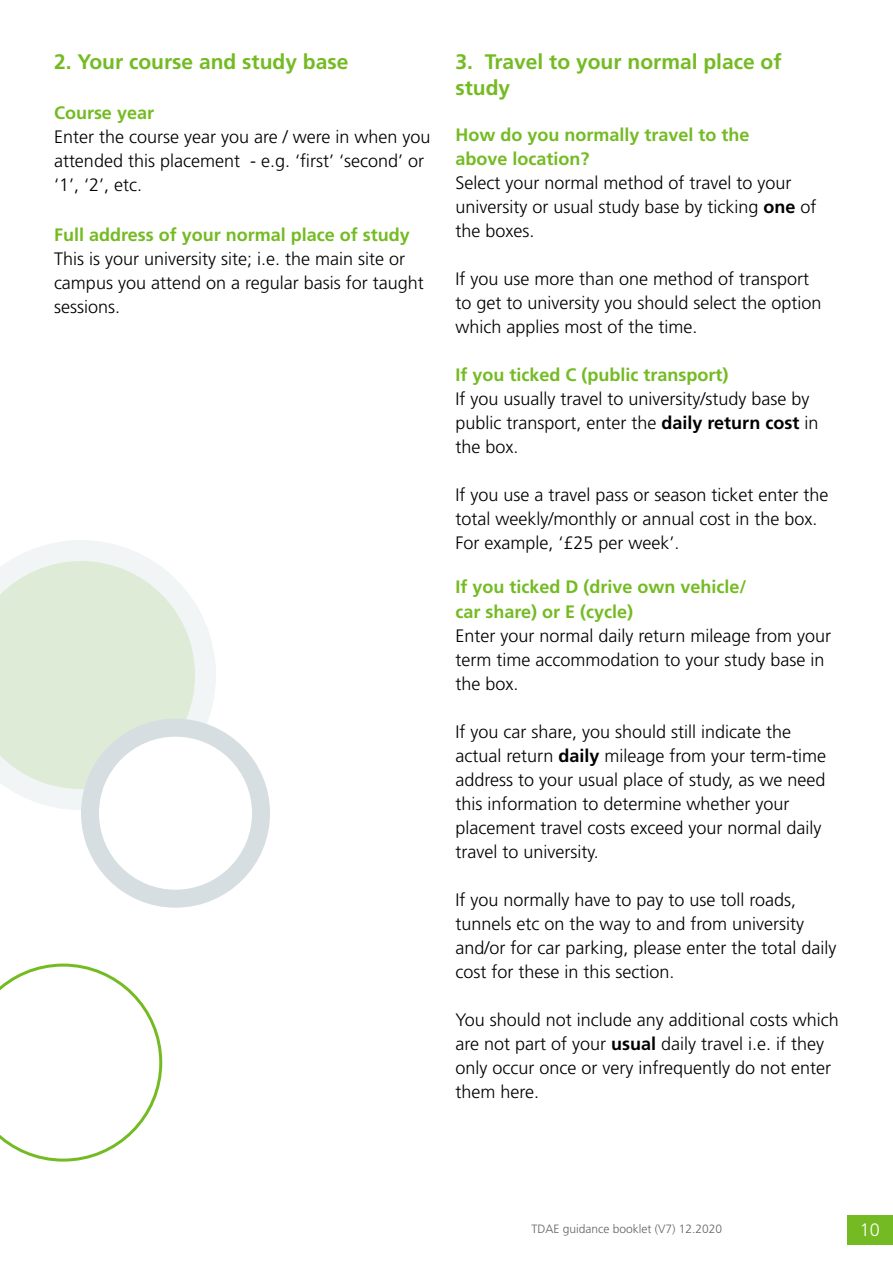
<style>
.page{position:relative;width:893px;height:1263px;background:#fff}
.page>*{position:absolute;margin:0;border:0;box-sizing:border-box;transform-origin:0 0}
.t1{font:700 21px/25.2px "Frutiger LT Std";color:#74bb23}
.t2{font:300 18px/24px "Frutiger LT Std";color:#000}
.t3{font:700 18px/24px "Frutiger LT Std";color:#74bb23}
.t4{font:300 18px "Frutiger LT Std";color:#fff}
.t5{font:300 12px "Frutiger LT Std";color:#646363}
.s1{font-weight:700}
</style>
<div class="page">
<svg style="left:0;top:540px;width:216px;height:270px"></svg>
<div style="left:90px;top:728px;width:171px;height:171px;background:#fff;border-radius:50%"></div>
<div style="left:81px;top:719px;width:189px;height:189px;border:18px solid #d6dee1;border-radius:50%"></div>
<svg style="left:0;top:963px;width:162px;height:198px"></svg>
<div style="left:847px;top:1215px;width:46px;height:30px;background:#74bb23"></div>
<h3 class="t1" style="left:54px;top:50px;width:296px">2. Your course and study base</h3>
<h4 class="t3" style="left:54px;top:100px;width:102px">Course year</h4>
<p class="t2" style="left:54px;top:125px;width:378px">Enter the course year you are / were in when you attended this placement - e.g. ‘frst’ ‘second’ or ‘1’, ‘2’, etc.</p>
<h4 class="t3" style="left:54px;top:223px;width:357px">Full address of your normal place of study</h4>
<p class="t2" style="left:54px;top:247px;width:371px">This is your university site; i.e. the main site or campus you attend on a regular basis for taught sessions.</p>
<h3 class="t1" style="left:455px;top:50px;width:328px">3. Travel to your normal place of study</h3>
<h4 class="t3" style="left:455px;top:123px;width:296px">How do you normally travel to the above location?</h4>
<p class="t2" style="left:455px;top:171px;width:363px">Select your normal method of travel to your university or usual study base by ticking <span class="s1">one</span> of the boxes.</p>
<p class="t2" style="left:455px;top:267px;width:368px">If you use more than one method of transport to get to university you should select the option which applies most of the time.</p>
<h4 class="t3" style="left:455px;top:363px;width:275px">If you ticked C (public transport)</h4>
<p class="t2" style="left:455px;top:387px;width:365px">If you usually travel to university/study base by public transport, enter the <span class="s1">daily return cost</span> in the box.</p>
<p class="t2" style="left:455px;top:483px;width:375px">If you use a travel pass or season ticket enter the total weekly/monthly or annual cost in the box.<br>For example, ‘£25 per week’.</p>
<h4 class="t3" style="left:455px;top:574px;width:293px;line-height:25.2px">If you ticked D (drive own vehicle/ car share) or E (cycle)</h4>
<p class="t2" style="left:455px;top:624px;width:377px">Enter your normal daily return mileage from your term time accommodation to your study base in the box.</p>
<p class="t2" style="left:455px;top:720px;width:372px">If you car share, you should still indicate the actual return <span class="s1">daily</span> mileage from your term-time address to your usual place of study, as we need this information to determine whether your placement travel costs exceed your normal daily travel to university.</p>
<p class="t2" style="left:455px;top:888px;width:383px">If you normally have to pay to use toll roads, tunnels etc on the way to and from university and/or for car parking, please enter the total daily cost for these in this section.</p>
<p class="t2" style="left:455px;top:1008px;width:385px">You should not include any additional costs which are not part of your <span class="s1">usual</span> daily travel i.e. if they only occur once or very infrequently do not enter them here.</p>
<p class="t5" style="left:531px;top:1222px;width:192px">TDAE guidance booklet (V7) 12.2020</p>
<p class="t4" style="left:860px;top:1220px;width:22px">10</p>
</div>
